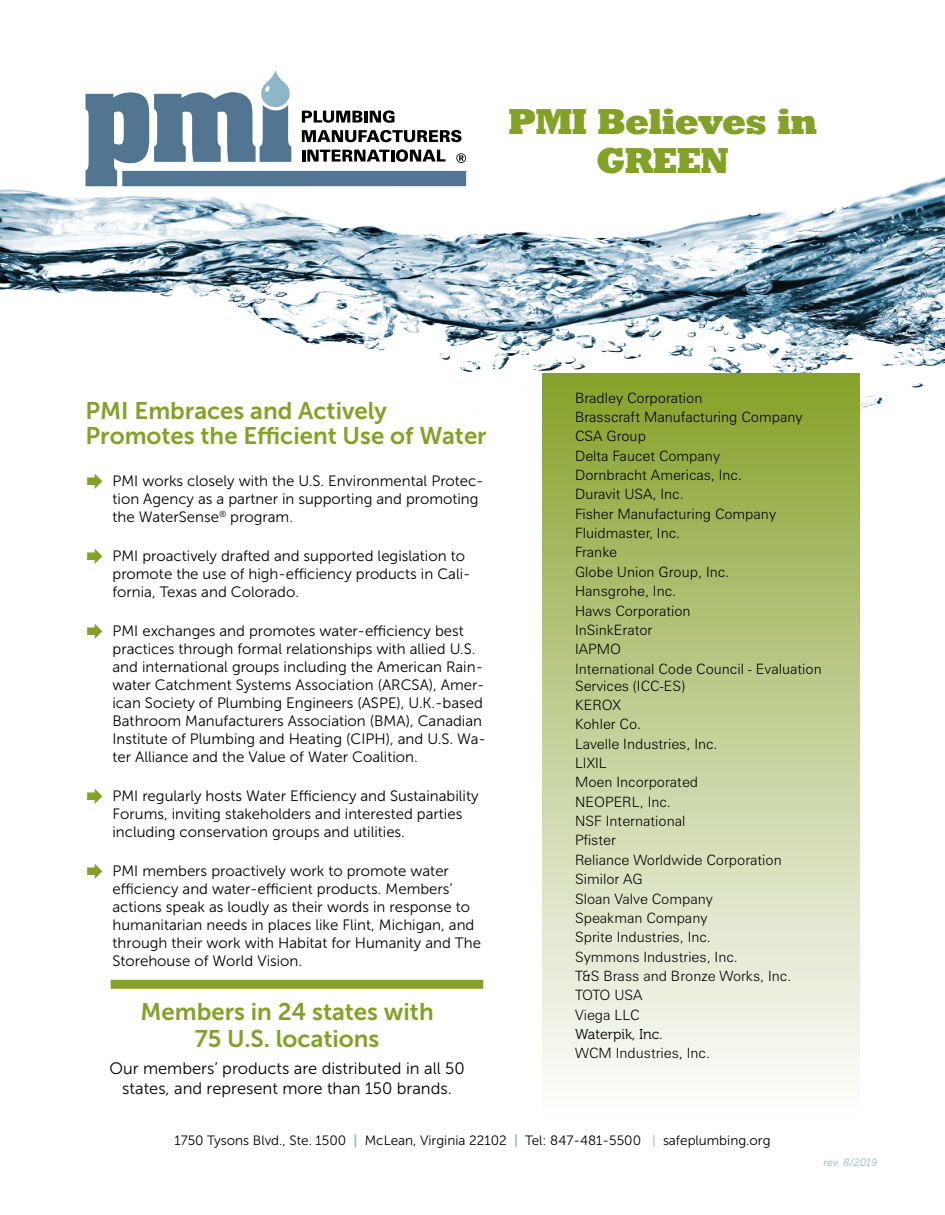
<style>
.page{position:relative;width:945px;height:1215px;background:#fff}
.page>*{position:absolute;margin:0;border:0;box-sizing:border-box;transform-origin:0 0}
.t1{font:700 36px/39px "Rockland";color:#84a127;text-align:center}
.headline{font:24px/25.5px "Museo Sans 700";color:#84a127}
.t2{font:16.5px/19.8px "Museo Sans 300";color:#000;text-align:center}
.t3{font:15px/18px "Museo Sans 300";color:#000}
.t4{font:300 14.25px/17.1px "Zurich BT";color:#000}
.t5{font:14.25px "Museo 300";color:#000}
.t6{font:13.5px "Museo Sans 300";color:#000}
.t7{font:italic 10.5px "Museo Sans 300";color:#8cb8c7}
.s1{color:#84a127}
.s2{font-family:"Museo Sans 700";color:#8cb8c7}
.s3{color:#8cb8c7}
</style>
<div class="page">
<img style="left:0;top:170px;width:945px;height:271px">
<svg style="left:302px;top:111px;width:61px;height:12px"></svg>
<hr style="left:364px;top:111px;width:4px;height:12px;background:#000">
<svg style="left:370px;top:110px;width:25px;height:13px"></svg>
<svg style="left:302px;top:130px;width:160px;height:12px"></svg>
<svg style="left:302px;top:149px;width:144px;height:13px"></svg>
<div style="left:122px;top:171px;width:344px;height:15px;background:#527692"></div>
<svg style="left:261px;top:70px;width:29px;height:37px"></svg>
<svg style="left:86px;top:86px;width:205px;height:100px"></svg>
<svg style="left:456px;top:153px;width:10px;height:10px"></svg>
<div style="left:543px;top:374px;width:317px;height:756px;background:linear-gradient(to bottom,#88a22e,#fff)"></div>
<div style="left:111px;top:980px;width:372px;height:9px;background:#84a127"></div>
<p class="t1" style="left:509px;top:101px;width:309px">PMI Believes in<br>GREEN</p>
<p class="headline" style="left:86px;top:397px;width:403px">PMI Embraces and Actively<br>Promotes the Efficient Use of Water</p>
<p class="t3" style="left:112px;top:472px;width:373px;text-indent:-27px"><span class="s1">◻</span> PMI works closely with the U.S. Environmental Protec&shy;tion Agency as a partner in supporting and promoting the WaterSense<sup>®</sup> program.</p>
<p class="t3" style="left:112px;top:547px;width:360px;text-indent:-27px"><span class="s1">◻</span> PMI proactively drafted and supported legislation to promote the use of high-efficiency products in Cali&shy;fornia, Texas and Colorado.</p>
<p class="t3" style="left:112px;top:622px;width:375px;text-indent:-27px"><span class="s1">◻</span> PMI exchanges and promotes water-efficiency best practices through formal relationships with allied U.S. and international groups including the American Rain&shy;water Catchment Systems Association (ARCSA), Amer&shy;ican Society of Plumbing Engineers (ASPE), U.K.-based Bathroom Manufacturers Association (BMA), Canadian Institute of Plumbing and Heating (CIPH), and U.S. Wa&shy;ter Alliance and the Value of Water Coalition.</p>
<p class="t3" style="left:112px;top:787px;width:368px;text-indent:-27px"><span class="s1">◻</span> PMI regularly hosts Water Efficiency and Sustainability<br>Forums, inviting stakeholders and interested parties including conservation groups and utilities.</p>
<p class="t3" style="left:112px;top:862px;width:370px;text-indent:-27px"><span class="s1">◻</span> PMI members proactively work to promote water efficiency and water-efficient products. Members’ actions speak as loudly as their words in response to humanitarian needs in places like Flint, Michigan, and through their work with Habitat for Humanity and The Storehouse of World Vision.</p>
<p class="headline" style="left:140px;top:998px;width:295px;line-height:27px;text-align:center">Members in 24 states with<br>75 U.S. locations</p>
<p class="t2" style="left:109px;top:1059px;width:357px">Our members’ products are distributed in all 50 states, and represent more than 150 brands.</p>
<p class="t4" style="left:575px;top:389px;width:129px">Bradley Corporation</p>
<p class="t4" style="left:575px;top:408px;width:229px">Brasscraft Manufacturing Company</p>
<p class="t4" style="left:575px;top:428px;width:72px">CSA Group</p>
<p class="t4" style="left:575px;top:447px;width:146px">Delta Faucet Company</p>
<p class="t4" style="left:575px;top:466px;width:168px">Dornbracht Americas, Inc.</p>
<p class="t4" style="left:575px;top:486px;width:110px">Duravit USA, Inc.</p>
<p class="t4" style="left:575px;top:505px;width:202px">Fisher Manufacturing Company</p>
<p class="t4" style="left:575px;top:524px;width:107px">Fluidmaster, Inc.</p>
<p class="t4" style="left:575px;top:544px;width:43px">Franke</p>
<p class="t4" style="left:575px;top:563px;width:156px">Globe Union Group, Inc.</p>
<p class="t4" style="left:575px;top:582px;width:103px">Hansgrohe, Inc.</p>
<p class="t4" style="left:575px;top:602px;width:117px">Haws Corporation</p>
<p class="t4" style="left:575px;top:621px;width:79px">InSinkErator</p>
<p class="t4" style="left:575px;top:641px;width:48px">IAPMO</p>
<p class="t4" style="left:575px;top:660px;width:248px">International Code Council - Evaluation<br>Services (ICC-ES)</p>
<p class="t4" style="left:575px;top:696px;width:47px">KEROX</p>
<p class="t4" style="left:575px;top:716px;width:68px">Kohler Co.</p>
<p class="t4" style="left:575px;top:735px;width:144px">Lavelle Industries, Inc.</p>
<p class="t4" style="left:575px;top:754px;width:33px">LIXIL</p>
<p class="t4" style="left:575px;top:774px;width:125px">Moen Incorporated</p>
<p class="t4" style="left:575px;top:793px;width:97px">NEOPERL, Inc.</p>
<p class="t4" style="left:575px;top:812px;width:112px">NSF International</p>
<p class="t4" style="left:575px;top:832px;width:42px">Pfister</p>
<p class="t4" style="left:575px;top:851px;width:208px">Reliance Worldwide Corporation</p>
<p class="t4" style="left:575px;top:870px;width:69px">Similor AG</p>
<p class="t4" style="left:575px;top:890px;width:139px">Sloan Valve Company</p>
<p class="t4" style="left:575px;top:909px;width:134px">Speakman Company</p>
<p class="t4" style="left:575px;top:929px;width:137px">Sprite Industries, Inc.</p>
<p class="t4" style="left:575px;top:948px;width:164px">Symmons Industries, Inc.</p>
<p class="t4" style="left:575px;top:967px;width:218px">T&amp;S Brass and Bronze Works, Inc.</p>
<p class="t4" style="left:575px;top:987px;width:69px">TOTO USA</p>
<p class="t4" style="left:575px;top:1006px;width:66px">Viega LLC</p>
<p class="t5" style="left:575px;top:1026px;width:89px">Waterpik, Inc.</p>
<p class="t4" style="left:575px;top:1045px;width:136px">WCM Industries, Inc.</p>
<p class="t6" style="left:174px;top:1133px;width:598px">1750 Tysons Blvd., Ste. 1500 <span class="s2">|</span> McLean, Virginia 22102 <span class="s2">|</span> Tel: 847-481-5500 <span class="s3">|</span> safeplumbing.org</p>
<p class="t7" style="left:823px;top:1157px;width:56px">rev. 8/2019</p>
</div>
